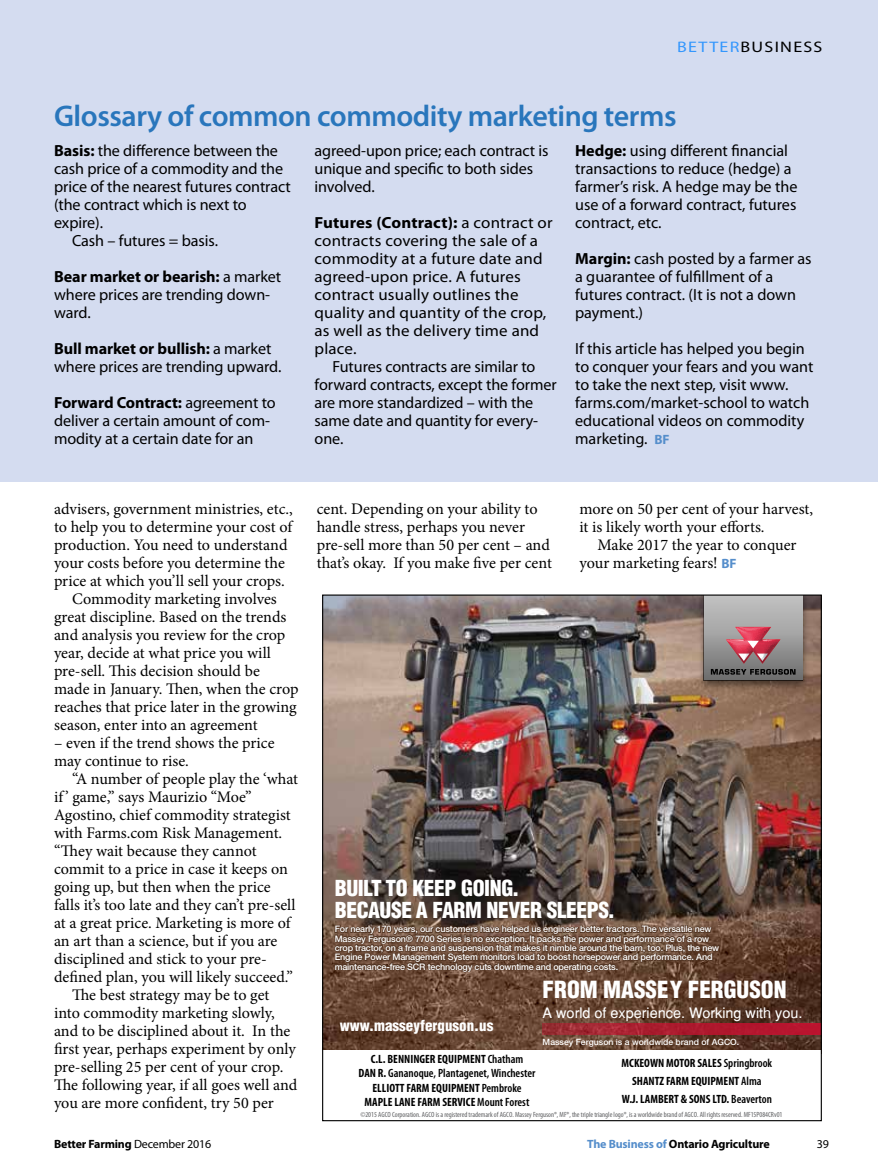
<style>
.page{position:relative;width:878px;height:1175px;background:#fff}
.page>*{position:absolute;margin:0;border:0;box-sizing:border-box;transform-origin:0 0}
.t1{font:600 30px "Myriad Pro";letter-spacing:-.015em;color:#2976bc}
.t2{font:900 condensed 23.1px "Helvetica LT Std";color:#fff}
.t3{font:900 condensed 21.45px/22.5px "Helvetica LT Std";letter-spacing:-.02em;color:#fff}
.t4{font:16.2px/18px "Minion Pro";letter-spacing:-.005em;color:#000}
.t5{font:16.2px/18px "Myriad Pro";letter-spacing:-.005em;color:#000}
.t6{font:16.2px/18px "Myriad Pro";letter-spacing:-.005em;color:#000;scale:1.05 1}
.t7{font:15.3px "Myriad Pro";letter-spacing:.07em;color:#000;scale:1.18 1}
.t8{font:900 condensed 15px "Helvetica LT Std";color:#fff}
.t9{font:14.4px "Helvetica";color:#fff}
.t10{font:700 condensed 12px/14.4px "Myriad Pro";color:#000;text-align:center}
.t11{font:700 12px "Myriad Pro";letter-spacing:-.015em;color:#000}
.t12{font:12px "Myriad Pro";color:#000}
.t13{font:500 9px/9.3px "Helvetica Neue LT Std";letter-spacing:-.02em;color:#fff}
.t14{font:500 8.7px "Helvetica Neue LT Std";color:#fff}
.t15{font:condensed 7.5px "Myriad Pro";color:#5f6062}
.s1{color:#3497fd}
.s2{font-weight:700}
.s3{font-weight:700;font-size:13.5px;color:#558ecb}
.s4{font-family:"Myriad Pro";font-weight:700;font-size:13.5px;color:#558ecb}
.s5{font-weight:600}
.s6{font-weight:400}
.s7{color:#558ecb}
</style>
<div class="page">
<div style="left:0;top:0;width:878px;height:482px;background:#d4dcf0"></div>
<img style="left:324px;top:596px;width:495px;height:454px">
<img style="left:695px;top:596px;width:116px;height:96px">
<div style="left:703px;top:595px;width:99px;height:85px;background:linear-gradient(to bottom,#c9c9c9,#6e6d6d)"></div>
<svg style="left:710px;top:669px;width:85px;height:5px"></svg>
<svg style="left:726px;top:627px;width:54px;height:36px;background:#b96b77"></svg>
<svg style="left:333px;top:916px;width:388px;height:65px;background:#624533"></svg>
<svg style="left:542px;top:1023px;width:277px;height:11px;background:#ac1e30"></svg>
<p class="t7" style="left:677px;top:38px;width:125px"><span class="s1">BETTER</span>BUSINESS</p>
<h1 class="t1" style="left:54px;top:97px;width:624px">Glossary of common commodity marketing terms</h1>
<p class="t5" style="left:54px;top:141px;width:225px"><span class="s2">Basis:</span> the difference between the</p>
<p class="t5" style="left:54px;top:159px;width:230px">cash price of a commodity and the</p>
<p class="t5" style="left:54px;top:177px;width:238px">price of the nearest futures contract</p>
<p class="t5" style="left:54px;top:195px;width:194px">(the contract which is next to</p>
<p class="t5" style="left:54px;top:213px;width:50px">expire).</p>
<p class="t5" style="left:72px;top:231px;width:147px">Cash – futures = basis.</p>
<p class="t5" style="left:54px;top:267px;width:229px"><span class="s2">Bear market or bearish:</span> a market where prices are trending down&shy;ward.</p>
<p class="t5" style="left:54px;top:339px;width:229px"><span class="s2">Bull market or bullish:</span> a market where prices are trending upward.</p>
<p class="t5" style="left:54px;top:393px;width:223px"><span class="s2">Forward Contract:</span> agreement to deliver a certain amount of com&shy;modity at a certain date for an</p>
<p class="t5" style="left:575px;top:141px;width:224px"><span class="s2">Hedge:</span> using different financial transactions to reduce (hedge) a farmer’s risk. A hedge may be the use of a forward contract, futures contract, etc.</p>
<p class="t5" style="left:575px;top:249px;width:238px"><span class="s2">Margin:</span> cash posted by a farmer as a guarantee of fulfillment of a futures contract. (It is not a down payment.)</p>
<p class="t5" style="left:575px;top:339px;width:240px">If this article has helped you begin to conquer your fears and you want to take the next step, visit www. farms.com/market-school to watch educational videos on commodity marketing. <span class="s3">BF</span></p>
<p class="t5" style="left:314px;top:141px;width:235px">agreed-upon price; each contract is unique and specific to both sides involved.</p>
<p class="t6" style="left:314px;top:213px;width:228px"><span class="s2">Futures (Contract):</span> a contract or contracts covering the sale of a commodity at a future date and agreed-upon price. A futures contract usually outlines the quality and quantity of the crop, as well as the delivery time and place.</p>
<p class="t5" style="left:314px;top:357px;width:243px;text-indent:18px">Futures contracts are similar to forward contracts, except the former are more standardized – with the same date and quantity for every&shy;one.</p>
<p class="t4" style="left:54px;top:500px;width:240px">advisers, government ministries, etc.,</p>
<p class="t4" style="left:54px;top:518px;width:239px">to help you to determine your cost of</p>
<p class="t4" style="left:54px;top:536px;width:235px">production. You need to understand</p>
<p class="t4" style="left:54px;top:554px;width:232px">your costs before you determine the</p>
<p class="t4" style="left:54px;top:572px;width:232px">price at which you’ll sell your crops.</p>
<p class="t4" style="left:72px;top:590px;width:206px">Commodity marketing involves</p>
<p class="t4" style="left:54px;top:608px;width:234px">great discipline. Based on the trends</p>
<p class="t4" style="left:54px;top:626px;width:233px">and analysis you review for the crop</p>
<p class="t4" style="left:54px;top:644px;width:218px">year, decide at what price you will</p>
<p class="t4" style="left:54px;top:662px;width:207px">pre-sell. This decision should be</p>
<p class="t4" style="left:54px;top:680px;width:246px">made in January. Then, when the crop</p>
<p class="t4" style="left:54px;top:698px;width:244px">reaches that price later in the growing</p>
<p class="t4" style="left:54px;top:716px;width:205px">season, enter into an agreement</p>
<p class="t4" style="left:54px;top:734px;width:222px">– even if the trend shows the price may continue to rise.</p>
<p class="t4" style="left:72px;top:770px;width:228px">“A number of people play the ‘what</p>
<p class="t4" style="left:54px;top:788px;width:199px">if ’ game,” says Maurizio “Moe”</p>
<p class="t4" style="left:54px;top:806px;width:238px">Agostino, chief commodity strategist</p>
<p class="t4" style="left:54px;top:824px;width:230px">with Farms.com Risk Management.</p>
<p class="t4" style="left:54px;top:842px;width:204px">“They wait because they cannot</p>
<p class="t4" style="left:54px;top:860px;width:235px">commit to a price in case it keeps on</p>
<p class="t4" style="left:54px;top:878px;width:218px">going up, but then when the price</p>
<p class="t4" style="left:54px;top:896px;width:243px">falls it’s too late and they can’t pre-sell</p>
<p class="t4" style="left:54px;top:914px;width:238px">at a great price. Marketing is more of</p>
<p class="t4" style="left:54px;top:932px;width:225px">an art than a science, but if you are</p>
<p class="t4" style="left:54px;top:950px;width:214px">disciplined and stick to your pre-</p>
<p class="t4" style="left:54px;top:968px;width:240px">defined plan, you will likely succeed.”</p>
<p class="t4" style="left:72px;top:986px;width:199px">The best strategy may be to get</p>
<p class="t4" style="left:54px;top:1004px;width:222px">into commodity marketing slowly,</p>
<p class="t4" style="left:54px;top:1022px;width:238px">and to be disciplined about it. In the</p>
<p class="t4" style="left:54px;top:1040px;width:243px">first year, perhaps experiment by only</p>
<p class="t4" style="left:54px;top:1058px;width:231px">pre-selling 25 per cent of your crop.</p>
<p class="t4" style="left:54px;top:1076px;width:245px">The following year, if all goes well and</p>
<p class="t4" style="left:54px;top:1094px;width:221px">you are more confident, try 50 per</p>
<p class="t4" style="left:317px;top:500px;width:237px">cent. Depending on your ability to handle stress, perhaps you never pre-sell more than 50 per cent – and that’s okay. If you make five per cent</p>
<p class="t4" style="left:579px;top:500px;width:235px">more on 50 per cent of your harvest, it is likely worth your efforts.</p>
<p class="t4" style="left:579px;top:536px;width:218px;text-indent:18px">Make 2017 the year to conquer your marketing fears! <span class="s4">BF</span></p>
<h3 class="t3" style="left:335px;top:876px;width:282px">BUILT TO KEEP GOING.<br>BECAUSE A FARM NEVER SLEEPS.</h3>
<p class="t13" style="left:335px;top:924px;width:386px">For nearly 170 years, our customers have helped us engineer better tractors. The versatile new Massey Ferguson® 7700 Series is no exception. It packs the power and performance of a row crop tractor, on a frame and suspension that makes it nimble around the barn, too. Plus, the new Engine Power Management System monitors load to boost horsepower and performance. And maintenance-free SCR technology cuts downtime and operating costs.</p>
<p class="t8" style="left:340px;top:1016px;width:155px">www.masseyferguson.us</p>
<h2 class="t2" style="left:542px;top:975px;width:245px">FROM MASSEY FERGUSON</h2>
<p class="t9" style="left:542px;top:1004px;width:261px">A world of experience. Working with you.</p>
<p class="t14" style="left:542px;top:1036px;width:198px">Massey Ferguson is a worldwide brand of AGCO.</p>
<p class="t10" style="left:358px;top:1051px;width:178px">C.L. BENNINGER EQUIPMENT <span class="s5">Chatham<br></span>DAN R. <span class="s5">Gananoque, Plantagenet, Winchester </span>ELLIOTT FARM EQUIPMENT <span class="s5">Pembroke </span>MAPLE LANE FARM SERVICE <span class="s5">Mount Forest</span></p>
<p class="t10" style="left:621px;top:1053px;width:152px;line-height:18px">MCKEOWN MOTOR SALES <span class="s5">Springbrook<br></span>SHANTZ FARM EQUIPMENT <span class="s5">Alma<br></span>W.J. LAMBERT &amp; SONS LTD. <span class="s5">Beaverton</span></p>
<p class="t15" style="left:360px;top:1110px;width:423px">©2015 AGCO Corporation. AGCO is a registered trademark of AGCO. Massey Ferguson®, MF®, the triple triangle logo®, is a worldwide brand of AGCO. All rights reserved. MF15P084CRv01</p>
<p class="t11" style="left:54px;top:1135px;width:159px">Better Farming <span class="s6">December 2016</span></p>
<p class="t11" style="left:587px;top:1135px;width:184px"><span class="s7">The Business of</span> Ontario Agriculture</p>
<p class="t12" style="left:816px;top:1136px;width:14px">39</p>
</div>
